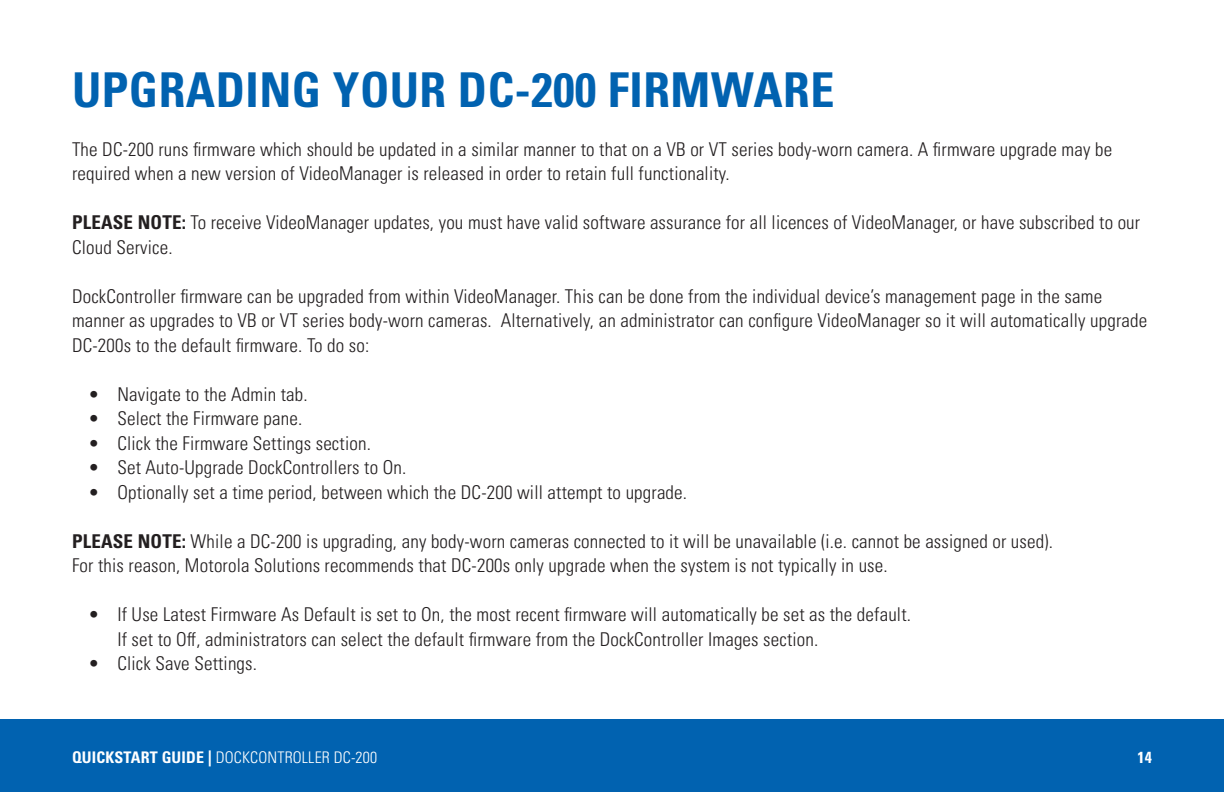
<style>
.page{position:relative;width:1224px;height:792px;background:#fff}
.page>*{position:absolute;margin:0;border:0;box-sizing:border-box;transform-origin:0 0}
.CONTENT_HEADER{font:700 condensed 48px "Univers LT Pro";letter-spacing:.01em;color:#0162b0}
.COPY{font:300 condensed 19px/24.4px "Univers LT Pro";letter-spacing:.01em;color:#231f20}
.t1{font:300 condensed 16px "Univers LT Pro";letter-spacing:.01em;color:#fff}
.t2{font:700 condensed 16px "Univers LT Pro";color:#fff}
.s1{font-weight:700}
</style>
<div class="page">
<div style="left:0;top:719px;width:1224px;height:73px;background:#0162b0"></div>
<p class="CONTENT_HEADER" style="left:72px;top:60px;width:764px">UPGRADING YOUR DC-200 FIRMWARE</p>
<p class="COPY" style="left:72px;top:136px;width:1042px">The DC-200 runs firmware which should be updated in a similar manner to that on a VB or VT series body-worn camera. A firmware upgrade may be required when a new version of VideoManager is released in order to retain full functionality.</p>
<p class="COPY" style="left:72px;top:209px;width:1070px"><span class="s1">PLEASE NOTE:</span> To receive VideoManager updates, you must have valid software assurance for all licences of VideoManager, or have subscribed to our<br>Cloud Service.</p>
<p class="COPY" style="left:72px;top:283px;width:1077px">DockController firmware can be upgraded from within VideoManager. This can be done from the individual device’s management page in the same manner as upgrades to VB or VT series body-worn cameras. Alternatively, an administrator can configure VideoManager so it will automatically upgrade<br>DC-200s to the default firmware. To do so:</p>
<p class="COPY" style="left:89px;top:381px;width:220px">• Navigate to the Admin tab.</p>
<p class="COPY" style="left:89px;top:405px;width:215px">• Select the Firmware pane.</p>
<p class="COPY" style="left:89px;top:430px;width:283px">• Click the Firmware Settings section.</p>
<p class="COPY" style="left:89px;top:454px;width:319px">• Set Auto-Upgrade DockControllers to On.</p>
<p class="COPY" style="left:89px;top:479px;width:600px">• Optionally set a time period, between which the DC-200 will attempt to upgrade.</p>
<p class="COPY" style="left:72px;top:528px;width:983px"><span class="s1">PLEASE NOTE:</span> While a DC-200 is upgrading, any body-worn cameras connected to it will be unavailable (i.e. cannot be assigned or used).<br>For this reason, Motorola Solutions recommends that DC-200s only upgrade when the system is not typically in use.</p>
<p class="COPY" style="left:117px;top:601px;width:795px;text-indent:-28px">• If Use Latest Firmware As Default is set to On, the most recent firmware will automatically be set as the default.<br>If set to Off, administrators can select the default firmware from the DockController Images section.</p>
<p class="COPY" style="left:89px;top:650px;width:170px">• Click Save Settings.</p>
<p class="t1" style="left:72px;top:746px;width:307px"><span class="s1">QUICKSTART GUIDE |</span> DOCKCONTROLLER DC-200</p>
<p class="t2" style="left:1138px;top:747px;width:16px">14</p>
</div>
